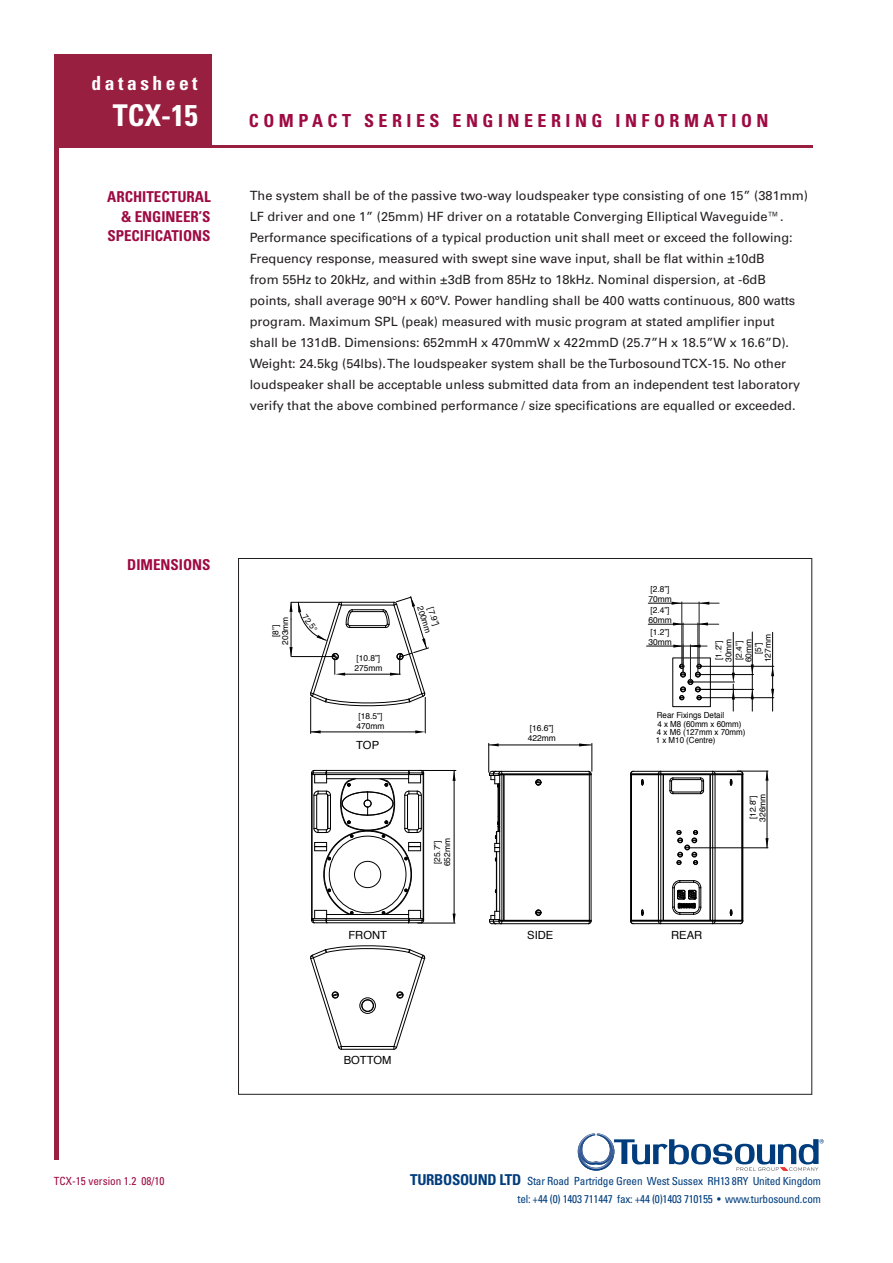
<style>
.page{position:relative;width:893px;height:1263px;background:#fff}
.page>*{position:absolute;margin:0;border:0;box-sizing:border-box;transform-origin:0 0}
.t1{font:700 condensed 30px "Univers";color:#fff}
.t2{font:700 condensed 19.5px "Univers";letter-spacing:.18em;color:#fff}
.t3{font:700 condensed 18px "Univers LT Std";letter-spacing:.25em;color:#9e0a42}
.Features__even_page{font:700 condensed 15px/19.5px "Univers";color:#9e0a42;text-align:right}
.body_copy{font:12.75px/21px "Univers";color:#231f20}
.Features__even_page-2{font:condensed 11.25px "Univers";letter-spacing:-.02em;color:#013d7d}
.t4{font:11.25px "Helvetica";color:#000}
.Version{font:condensed 11.25px "Univers";color:#9e0a42}
.t5{font:8.4px/9.8px "Helvetica";color:#000}
.t6{font:8.4px/8.1px "Helvetica";color:#000;scale:.95 1}
.s1{font-weight:700;font-size:15px}
</style>
<div class="page">
<div style="left:54px;top:54px;width:157px;height:94px;background:#981f40"></div>
<hr style="left:211px;top:145px;width:601px;height:2px;background:#981f40">
<hr style="left:54px;top:148px;width:4px;height:1012px;background:#981f40">
<svg style="left:577px;top:1133px;width:247px;height:38px"></svg>
<svg style="left:453px;top:771px;width:3px;height:10px"></svg>
<svg style="left:453px;top:913px;width:3px;height:10px"></svg>
<hr style="left:419px;top:770px;width:37px;height:1px;background:#000">
<hr style="left:418px;top:923px;width:37px;height:1px;background:#000">
<hr style="left:454px;top:771px;width:1px;height:151px;background:#000">
<hr style="left:489px;top:745px;width:102px;height:1px;background:#000">
<svg style="left:311px;top:730px;width:10px;height:2px"></svg>
<svg style="left:415px;top:730px;width:10px;height:3px"></svg>
<hr style="left:310px;top:697px;width:1px;height:36px;background:#000">
<hr style="left:425px;top:697px;width:1px;height:36px;background:#000">
<hr style="left:311px;top:732px;width:105px;height:1px;background:#000">
<svg style="left:310px;top:945px;width:116px;height:105px"></svg>
<div style="left:362px;top:1000px;width:11px;height:11px;border:1px solid #000;border-radius:50%"></div>
<svg style="left:289px;top:596px;width:140px;height:111px"></svg>
<hr style="left:737px;top:771px;width:31px;height:1px;background:#000">
<hr style="left:689px;top:847px;width:79px;height:1px;background:#000">
<hr style="left:767px;top:771px;width:1px;height:77px;background:#000">
<svg style="left:765px;top:771px;width:3px;height:10px"></svg>
<svg style="left:765px;top:838px;width:3px;height:10px"></svg>
<svg style="left:311px;top:769px;width:113px;height:155px"></svg>
<hr style="left:499px;top:775px;width:1px;height:145px;background:#000">
<hr style="left:501px;top:923px;width:88px;height:1px;background:#000">
<hr style="left:591px;top:775px;width:1px;height:145px;background:#000">
<hr style="left:501px;top:771px;width:88px;height:1px;background:#000">
<hr style="left:496px;top:859px;width:1px;height:52px;background:#000">
<svg style="left:535px;top:909px;width:7px;height:7px"></svg>
<svg style="left:535px;top:779px;width:7px;height:7px"></svg>
<hr style="left:504px;top:920px;width:85px;height:1px;background:#000">
<hr style="left:504px;top:775px;width:1px;height:145px;background:#000">
<hr style="left:502px;top:774px;width:87px;height:1px;background:#000">
<hr style="left:498px;top:785px;width:1px;height:39px;background:#000">
<svg style="left:494px;top:816px;width:6px;height:45px"></svg>
<hr style="left:502px;top:775px;width:1px;height:145px;background:#000">
<hr style="left:502px;top:921px;width:87px;height:1px;background:#000">
<svg style="left:489px;top:911px;width:15px;height:13px"></svg>
<svg style="left:588px;top:920px;width:4px;height:4px"></svg>
<hr style="left:589px;top:775px;width:1px;height:145px;background:#000">
<hr style="left:502px;top:773px;width:87px;height:1px;background:#000">
<svg style="left:488px;top:743px;width:16px;height:44px"></svg>
<svg style="left:579px;top:743px;width:14px;height:32px"></svg>
<hr style="left:661px;top:920px;width:52px;height:1px;background:#000">
<hr style="left:710px;top:775px;width:1px;height:145px;background:#000">
<hr style="left:663px;top:775px;width:1px;height:145px;background:#000">
<hr style="left:631px;top:775px;width:1px;height:145px;background:#000">
<hr style="left:661px;top:774px;width:52px;height:1px;background:#000">
<svg style="left:672px;top:880px;width:30px;height:35px"></svg>
<svg style="left:669px;top:777px;width:35px;height:17px"></svg>
<hr style="left:661px;top:921px;width:52px;height:1px;background:#000">
<hr style="left:712px;top:775px;width:1px;height:145px;background:#000">
<hr style="left:715px;top:775px;width:1px;height:145px;background:#000">
<hr style="left:660px;top:775px;width:1px;height:145px;background:#000">
<hr style="left:658px;top:775px;width:1px;height:145px;background:#000">
<hr style="left:661px;top:773px;width:52px;height:1px;background:#000">
<hr style="left:661px;top:923px;width:52px;height:1px;background:#000">
<hr style="left:661px;top:771px;width:52px;height:1px;background:#000">
<hr style="left:742px;top:775px;width:1px;height:145px;background:#000">
<hr style="left:630px;top:775px;width:1px;height:145px;background:#000">
<svg style="left:710px;top:909px;width:34px;height:15px"></svg>
<svg style="left:630px;top:909px;width:33px;height:15px"></svg>
<svg style="left:710px;top:770px;width:34px;height:16px"></svg>
<svg style="left:630px;top:770px;width:33px;height:16px"></svg>
<svg style="left:677px;top:830px;width:21px;height:35px"></svg>
<div style="left:673px;top:658px;width:38px;height:49px;border:1px solid #000"></div>
<hr style="left:700px;top:697px;width:74px;height:1px;background:#000">
<hr style="left:700px;top:666px;width:74px;height:1px;background:#000">
<hr style="left:772px;top:632px;width:1px;height:79px;background:#000">
<hr style="left:699px;top:689px;width:54px;height:1px;background:#000">
<hr style="left:699px;top:674px;width:54px;height:1px;background:#000">
<hr style="left:752px;top:632px;width:1px;height:79px;background:#000">
<hr style="left:692px;top:682px;width:42px;height:1px;background:#000">
<hr style="left:733px;top:632px;width:1px;height:43px;background:#000">
<hr style="left:683px;top:623px;width:1px;height:50px;background:#1c1c1c">
<hr style="left:698px;top:623px;width:1px;height:50px;background:#1c1c1c">
<hr style="left:648px;top:624px;width:35px;height:1px;background:#000">
<hr style="left:683px;top:624px;width:36px;height:1px;background:#1c1c1c">
<hr style="left:646px;top:646px;width:35px;height:1px;background:#000">
<hr style="left:699px;top:602px;width:1px;height:63px;background:#1c1c1c">
<hr style="left:681px;top:602px;width:1px;height:63px;background:#1c1c1c">
<hr style="left:682px;top:603px;width:37px;height:1px;background:#1c1c1c">
<hr style="left:648px;top:603px;width:34px;height:1px;background:#000">
<svg style="left:699px;top:602px;width:10px;height:3px"></svg>
<svg style="left:672px;top:602px;width:9px;height:3px"></svg>
<svg style="left:698px;top:622px;width:10px;height:3px"></svg>
<svg style="left:673px;top:622px;width:10px;height:3px"></svg>
<svg style="left:673px;top:644px;width:34px;height:56px"></svg>
<svg style="left:771px;top:666px;width:3px;height:10px"></svg>
<svg style="left:771px;top:689px;width:3px;height:10px"></svg>
<svg style="left:732px;top:673px;width:3px;height:38px"></svg>
<svg style="left:751px;top:689px;width:3px;height:10px"></svg>
<svg style="left:751px;top:664px;width:3px;height:10px"></svg>
<p class="t2" style="left:92px;top:71px;width:108px">datasheet</p>
<p class="t1" style="left:113px;top:97px;width:86px">TCX-15</p>
<p class="Features__even_page" style="left:107px;top:187px;width:105px">ARCHITECTURAL &amp; ENGINEER’S<br>SPECIFICATIONS</p>
<p class="t3" style="left:249px;top:110px;width:521px">COMPACT SERIES ENGINEERING INFORMATION</p>
<p class="body_copy" style="left:250px;top:185px;width:560px">The system shall be of the passive two-way loudspeaker type consisting of one 15” (381mm)<br>LF driver and one 1” (25mm) HF driver on a rotatable Converging Elliptical Waveguide™.<br>Performance specifications of a typical production unit shall meet or exceed the following:<br>Frequency response, measured with swept sine wave input, shall be flat within ±10dB<br>from 55Hz to 20kHz, and within ±3dB from 85Hz to 18kHz. Nominal dispersion, at -6dB points, shall average 90°H x 60°V. Power handling shall be 400 watts continuous, 800 watts program. Maximum SPL (peak) measured with music program at stated amplifier input<br>shall be 131dB. Dimensions: 652mmH x 470mmW x 422mmD (25.7”H x 18.5”W x 16.6”D).<br>Weight: 24.5kg (54lbs). The loudspeaker system shall be the Turbosound TCX-15. No other loudspeaker shall be acceptable unless submitted data from an independent test laboratory verify that the above combined performance / size specifications are equalled or exceeded.</p>
<p class="Features__even_page" style="left:127px;top:555px;width:85px">DIMENSIONS</p>
<p class="Version" style="left:54px;top:1174px;width:112px">TCX-15 version 1.2 08/10</p>
<p class="t5" style="left:271px;top:645px;width:30px;text-align:center;rotate:-90deg">[8”]<br>203mm</p>
<p class="t6" style="left:307px;top:613px;width:21px;rotate:52deg">72.5°</p>
<p class="t5" style="left:354px;top:654px;width:30px">[10.8”]<br>275mm</p>
<p class="t5" style="left:356px;top:711px;width:30px">[18.5”]<br>470mm</p>
<p class="t4" style="left:356px;top:736px;width:24px">TOP</p>
<p class="t5" style="left:424px;top:605px;width:30px;rotate:72deg">200mm</p>
<p class="t5" style="left:435px;top:606px;width:21px;rotate:72deg">[7.9”]</p>
<p class="t5" style="left:433px;top:866px;width:30px;rotate:-90deg">[25.7”]<br>652mm</p>
<p class="t5" style="left:528px;top:724px;width:30px">[16.6”]<br>422mm</p>
<p class="t5" style="left:648px;top:585px;width:25px">[2.8”]<br>70mm</p>
<p class="t5" style="left:648px;top:605px;width:25px">[2.4”]<br>60mm</p>
<p class="t5" style="left:648px;top:627px;width:25px">[1.2”]<br>30mm</p>
<p class="t5" style="left:734px;top:662px;width:30px;text-align:center;rotate:-90deg">[2.4”]<br>60mm [5”]<br>127mm</p>
<p class="t5" style="left:714px;top:662px;width:25px;rotate:-90deg">[1.2”]<br>30mm</p>
<p class="t6" style="left:656px;top:711px;width:96px">Rear Fixings Detail<br>4 x M8 (60mm x 60mm)<br>4 x M6 (127mm x 70mm)<br>1 x M10 (Centre)</p>
<p class="t5" style="left:748px;top:821px;width:30px;rotate:-90deg">[12.8”]<br>326mm</p>
<p class="t4" style="left:348px;top:926px;width:40px">FRONT</p>
<p class="t4" style="left:527px;top:926px;width:28px">SIDE</p>
<p class="t4" style="left:671px;top:926px;width:33px">REAR</p>
<p class="t4" style="left:344px;top:1051px;width:49px">BOTTOM</p>
<p class="Features__even_page-2" style="left:410px;top:1174px;width:412px"><span class="s1">TURBOSOUND LTD</span> Star Road Partridge Green West Sussex RH13 8RY United Kingdom</p>
<p class="Features__even_page-2" style="left:517px;top:1192px;width:305px">tel: +44 (0) 1403 711447 fax: +44 (0)1403 710155 • www.turbosound.com</p>
</div>
